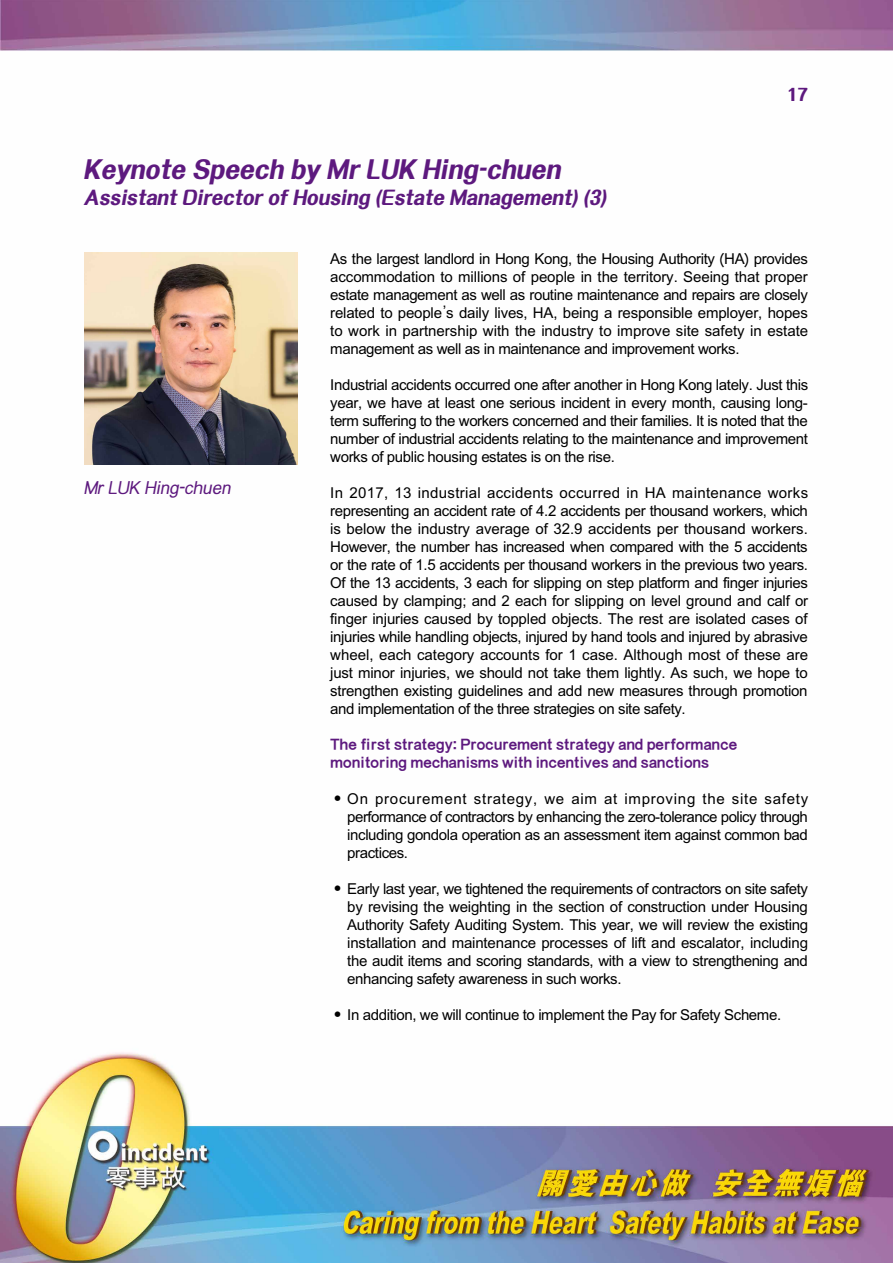
<style>
.page{position:relative;width:893px;height:1263px;background:#fff}
.page>*{position:absolute;margin:0;border:0;box-sizing:border-box;transform-origin:0 0}
.t1{font:italic 800 27px "M Elle HK";color:#5d197e;scale:.95 1}
.t2{font:italic 800 21px "M Elle HK";color:#5d197e;scale:.95 1}
.t3{font:italic 500 18px "M Elle HK";color:#5d197e;scale:.95 1}
.t4{font:800 18px "M Elle HK";color:#5d197e}
.t5{font:500 15px/18px "M Hei HK";letter-spacing:-.025em;color:#000;text-align:justify}
.t6{font:800 15px/18px "M Hei HK";letter-spacing:-.025em;color:#5d197e}
</style>
<div class="page">
<img style="left:0;top:0;width:893px;height:1263px">
<img style="left:85px;top:252px;width:213px;height:213px">
<p class="t1" style="left:83px;top:155px;width:509px">Keynote Speech by Mr LUK Hing-chuen</p>
<p class="t2" style="left:84px;top:186px;width:556px">Assistant Director of Housing (Estate Management) (3)</p>
<p class="t4" style="left:787px;top:85px;width:22px">17</p>
<p class="t3" style="left:84px;top:478px;width:159px">Mr LUK Hing -chuen</p>
<p class="t5" style="left:330px;top:248px;width:479px">As the largest landlord in Hong Kong, the Housing Authority (HA) provides accommodation to millions of people in the territory. Seeing that proper estate management as well as routine maintenance and repairs are closely related to people’s daily lives, HA, being a responsible employer, hopes to work in partnership with the industry to improve site safety in estate management as well as in maintenance and improvement works.</p>
<p class="t5" style="left:330px;top:374px;width:480px">Industrial accidents occurred one after another in Hong Kong lately. Just this year, we have at least one serious incident in every month, causing long&shy;term suffering to the workers concerned and their families. It is noted that the number of industrial accidents relating to the maintenance and improvement works of public housing estates is on the rise.</p>
<p class="t5" style="left:330px;top:482px;width:479px">In 2017, 13 industrial accidents occurred in HA maintenance works representing an accident rate of 4.2 accidents per thousand workers, which is below the industry average of 32.9 accidents per thousand workers.<br>However, the number has increased when compared with the 5 accidents or the rate of 1.5 accidents per thousand workers in the previous two years.<br>Of the 13 accidents, 3 each for slipping on step platform and finger injuries caused by clamping; and 2 each for slipping on level ground and calf or finger injuries caused by toppled objects. The rest are isolated cases of injuries while handling objects, injured by hand tools and injured by abrasive wheel, each category accounts for 1 case. Although most of these are just minor injuries, we should not take them lightly. As such, we hope to strengthen existing guidelines and add new measures through promotion and implementation of the three strategies on site safety.</p>
<p class="t6" style="left:330px;top:735px;width:409px">The first strategy: Procurement strategy and performance monitoring mechanisms with incentives and sanctions</p>
<p class="t5" style="left:347px;top:788px;width:462px;text-indent:-17px">•On procurement strategy, we aim at improving the site safety performance of contractors by enhancing the zero-tolerance policy through including gondola operation as an assessment item against common bad practices.</p>
<p class="t5" style="left:347px;top:878px;width:462px;text-indent:-17px">• Early last year, we tightened the requirements of contractors on site safety by revising the weighting in the section of construction under Housing Authority Safety Auditing System. This year, we will review the existing installation and maintenance processes of lift and escalator, including the audit items and scoring standards, with a view to strengthening and enhancing safety awareness in such works.</p>
<p class="t5" style="left:330px;top:1004px;width:452px">• In addition, we will continue to implement the Pay for Safety Scheme.</p>
</div>
